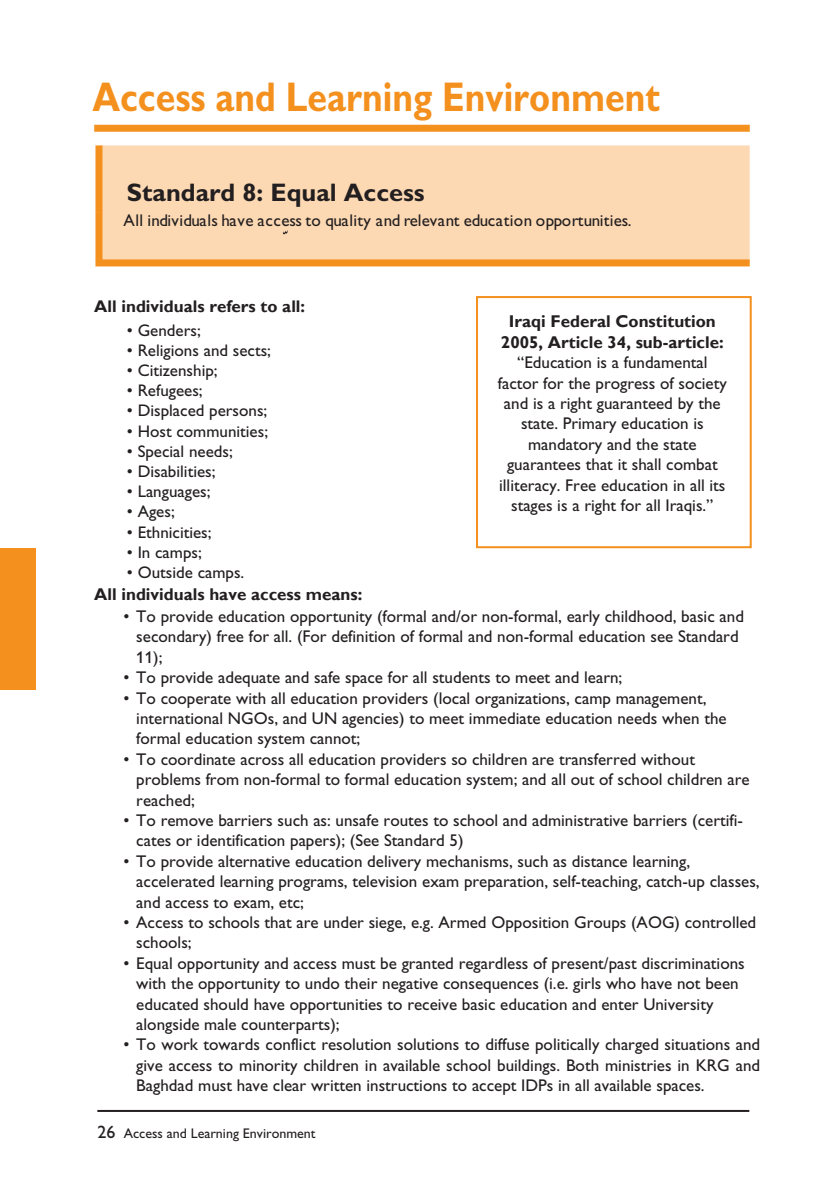
<style>
.page{position:relative;width:840px;height:1191px;background:#fff}
.page>*{position:absolute;margin:0;border:0;box-sizing:border-box;transform-origin:0 0}
.t1{font:700 41.6px "Gill Sans C";color:#f4901d;scale:.85 1}
.t2{font:700 25.4px "Gill Sans C";color:#231f20}
.t3{font:18px "Gill Sans C";color:#231f20}
.t4{font:17px/20.4px "Gill Sans C";color:#231f20}
.t5{font:700 17px/20.4px "Gill Sans";color:#231f20;text-align:center}
.t6{font:16.8px "Gill Sans C";color:#231f20}
.t7{font:700 16.8px "Gill Sans";color:#231f20}
.t8{font:14px "Gill Sans C";color:#231f20}
</style>
<div class="page">
<hr style="left:97px;top:1110px;width:651px;height:2px;background:#231f20">
<div style="left:0;top:548px;width:36px;height:142px;background:#f4901d"></div>
<div style="left:102px;top:145px;width:647px;height:114px;background:#fdd9b3"></div>
<div style="left:95px;top:145px;width:7px;height:68px;background:#f4901d"></div>
<div style="left:95px;top:213px;width:7px;height:47px;background:#f4901d"></div>
<div style="left:95px;top:259px;width:654px;height:7px;background:#f4901d"></div>
<svg style="left:283px;top:230px;width:4px;height:4px"></svg>
<div style="left:475px;top:296px;width:276px;height:252px;border:2px solid #f4901d"></div>
<div style="left:94px;top:125px;width:655px;height:7px;background:#f4901d"></div>
<h1 class="t1" style="left:92px;top:74px;width:668px">Access and Learning Environment</h1>
<h2 class="t2" style="left:127px;top:178px;width:299px">Standard 8: Equal Access</h2>
<p class="t4" style="left:123px;top:210px;width:509px">All individuals have access to quality and relevant education opportunities.</p>
<p class="t7" style="left:94px;top:296px;width:212px">All individuals refers to all:</p>
<p class="t6" style="left:127px;top:320px;width:75px">• Genders;</p>
<p class="t6" style="left:127px;top:340px;width:145px">• Religions and sects;</p>
<p class="t6" style="left:127px;top:361px;width:92px">• Citizenship;</p>
<p class="t6" style="left:127px;top:381px;width:77px">• Refugees;</p>
<p class="t6" style="left:127px;top:401px;width:142px">• Displaced persons;</p>
<p class="t6" style="left:127px;top:421px;width:143px">• Host communities;</p>
<p class="t6" style="left:127px;top:441px;width:107px">• Special needs;</p>
<p class="t6" style="left:127px;top:462px;width:90px">• Disabilities;</p>
<p class="t6" style="left:127px;top:482px;width:85px">• Languages;</p>
<p class="t6" style="left:127px;top:502px;width:49px">• Ages;</p>
<p class="t6" style="left:127px;top:522px;width:86px">• Ethnicities;</p>
<p class="t6" style="left:127px;top:542px;width:76px">• In camps;</p>
<p class="t6" style="left:127px;top:563px;width:119px">• Outside camps.</p>
<p class="t5" style="left:94px;top:585px;width:269px">All individuals have access means:</p>
<p class="t5" style="left:500px;top:312px;width:224px">Iraqi Federal Constitution<br>2005, Article 34, sub-article:</p>
<p class="t4" style="left:497px;top:352px;width:230px;text-align:center">“Education is a fundamental factor for the progress of society and is a right guaranteed by the state. Primary education is mandatory and the state guarantees that it shall combat illiteracy. Free education in all its stages is a right for all Iraqis.”</p>
<p class="t4" style="left:136px;top:606px;width:609px;text-indent:-13px">• To provide education opportunity (formal and/or non-formal, early childhood, basic and secondary) free for all. (For definition of formal and non-formal education see Standard<br>11);</p>
<p class="t4" style="left:123px;top:667px;width:500px">• To provide adequate and safe space for all students to meet and learn;</p>
<p class="t4" style="left:136px;top:687px;width:591px;text-indent:-13px">• To cooperate with all education providers (local organizations, camp management, international NGOs, and UN agencies) to meet immediate education needs when the formal education system cannot;</p>
<p class="t4" style="left:136px;top:749px;width:614px;text-indent:-13px">• To coordinate across all education providers so children are transferred without problems from non-formal to formal education system; and all out of school children are reached;</p>
<p class="t4" style="left:136px;top:810px;width:607px;text-indent:-13px">• To remove barriers such as: unsafe routes to school and administrative barriers (certifi&shy;cates or identification papers); (See Standard 5)</p>
<p class="t4" style="left:136px;top:851px;width:624px;text-indent:-13px">• To provide alternative education delivery mechanisms, such as distance learning, accelerated learning programs, television exam preparation, self-teaching, catch-up classes, and access to exam, etc;</p>
<p class="t4" style="left:136px;top:912px;width:621px;text-indent:-13px">• Access to schools that are under siege, e.g. Armed Opposition Groups (AOG) controlled schools;</p>
<p class="t4" style="left:136px;top:953px;width:609px;text-indent:-13px">• Equal opportunity and access must be granted regardless of present/past discriminations with the opportunity to undo their negative consequences (i.e. girls who have not been educated should have opportunities to receive basic education and enter University alongside male counterparts);</p>
<p class="t4" style="left:136px;top:1034px;width:625px;text-align:justify;text-indent:-13px">• To work towards conflict resolution solutions to diffuse politically charged situations and give access to minority children in available school buildings. Both ministries in KRG and Baghdad must have clear written instructions to accept IDPs in all available spaces.</p>
<p class="t3" style="left:97px;top:1121px;width:19px">26</p>
<p class="t8" style="left:124px;top:1125px;width:193px">Access and Learning Environment</p>
</div>
